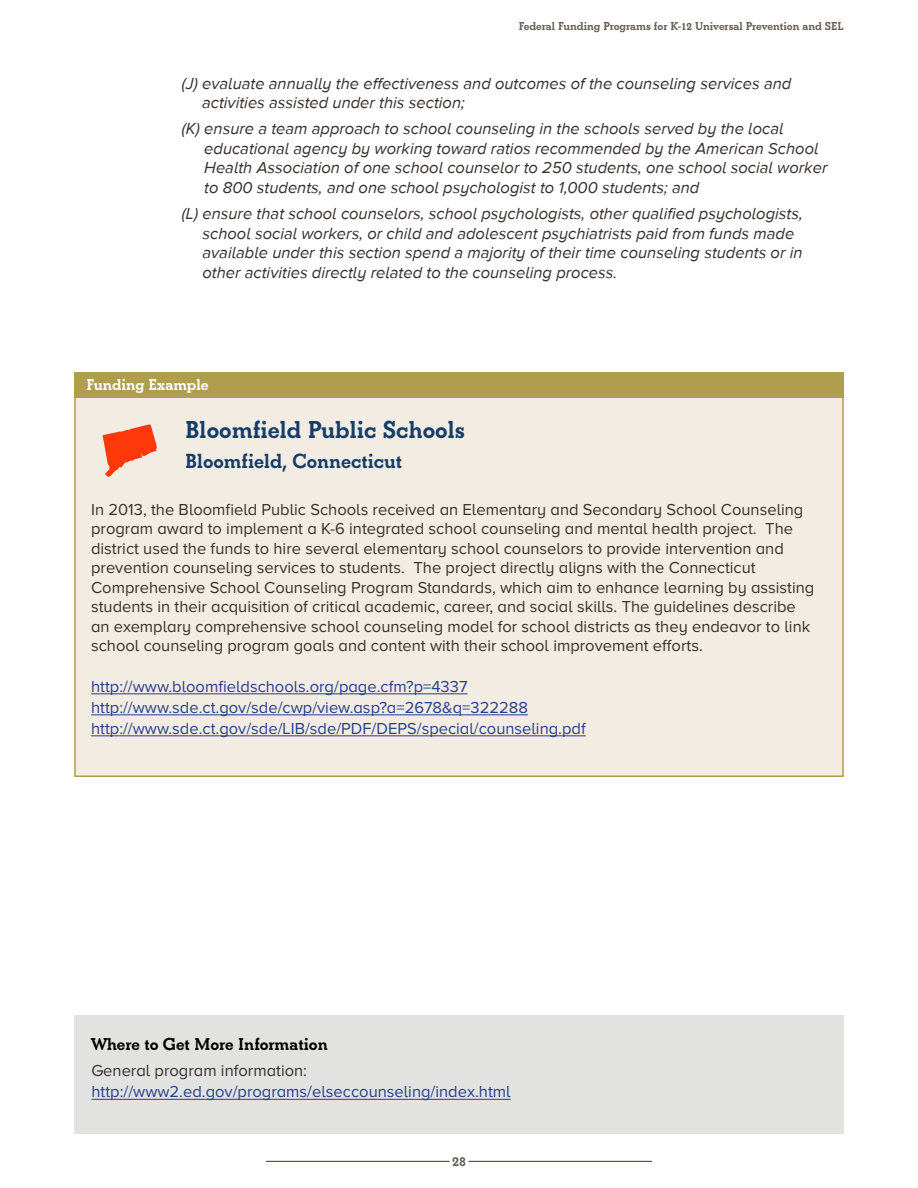
<style>
.page{position:relative;width:918px;height:1188px;background:#fff}
.page>*{position:absolute;margin:0;border:0;box-sizing:border-box;transform-origin:0 0}
.t1{font:700 25.5px "Beton EF";color:#143d69}
.t2{font:700 21.3px "Beton EF";color:#143d69}
.t3{font:700 18px "Beton EF";color:#000}
.t4{font:16.5px/19.5px "Proxima Nova A";color:#37312f}
.t5{font:italic 16.5px/19.5px "Proxima Nova A";color:#37312f}
.t6{font:16.5px "Proxima Nova A";color:#253f8e}
.t7{font:700 16.5px "Beton EF";color:#fff}
.t8{font:700 15px "Beton EF";color:#665c53}
.t9{font:700 12px "Beton EF";color:#665c53}
</style>
<div class="page">
<hr style="left:468px;top:1161px;width:184px;height:1px;background:#133e68">
<hr style="left:266px;top:1161px;width:184px;height:1px;background:#133e68">
<div style="left:74px;top:1016px;width:770px;height:118px;background:#e2e2e1"></div>
<hr style="left:92px;top:1099px;width:419px;height:1px;background:#253f8e">
<div style="left:74px;top:381px;width:770px;height:396px;background:#f3ece2;border:2px solid #b09e4f"></div>
<div style="left:74px;top:372px;width:770px;height:25px;background:#b09e4f"></div>
<hr style="left:91px;top:694px;width:377px;height:1px;background:#253f8e">
<hr style="left:91px;top:715px;width:437px;height:1px;background:#253f8e">
<hr style="left:91px;top:736px;width:495px;height:1px;background:#253f8e">
<svg style="left:103px;top:424px;width:54px;height:53px"></svg>
<p class="t9" style="left:519px;top:19px;width:327px">Federal Funding Programs for K-12 Universal Prevention and SEL</p>
<p class="t5" style="left:202px;top:73px;width:591px;text-indent:-20px">(J) evaluate annually the effectiveness and outcomes of the counseling services and activities assisted under this section;</p>
<p class="t5" style="left:204px;top:119px;width:625px;text-indent:-22px">(K) ensure a team approach to school counseling in the schools served by the local educational agency by working toward ratios recommended by the American School Health Association of one school counselor to 250 students, one school social worker to 800 students, and one school psychologist to 1,000 students; and</p>
<p class="t5" style="left:202px;top:204px;width:602px;text-indent:-21px">(L) ensure that school counselors, school psychologists, other qualified psychologists, school social workers, or child and adolescent psychiatrists paid from funds made available under this section spend a majority of their time counseling students or in other activities directly related to the counseling process.</p>
<p class="t7" style="left:86px;top:375px;width:124px">Funding Example</p>
<p class="t1" style="left:185px;top:415px;width:281px">Bloomfield Public Schools</p>
<p class="t2" style="left:185px;top:449px;width:218px">Bloomfield, Connecticut</p>
<p class="t4" style="left:91px;top:499px;width:725px">In 2013, the Bloomfield Public Schools received an Elementary and Secondary School Counseling program award to implement a K-6 integrated school counseling and mental health project. The district used the funds to hire several elementary school counselors to provide intervention and prevention counseling services to students. The project directly aligns with the Connecticut Comprehensive School Counseling Program Standards, which aim to enhance learning by assisting students in their acquisition of critical academic, career, and social skills. The guidelines describe an exemplary comprehensive school counseling model for school districts as they endeavor to link school counseling program goals and content with their school improvement efforts.</p>
<p class="t6" style="left:91px;top:677px;width:378px">http://www.bloomfieldschools.org/page.cfm?p=4337</p>
<p class="t6" style="left:91px;top:698px;width:438px">http://www.sde.ct.gov/sde/cwp/view.asp?a=2678&amp;q=322288</p>
<p class="t6" style="left:91px;top:719px;width:496px">http://www.sde.ct.gov/sde/LIB/sde/PDF/DEPS/special/counseling.pdf</p>
<p class="t3" style="left:92px;top:1033px;width:238px">Where to Get More Information</p>
<p class="t4" style="left:92px;top:1061px;width:217px">General program information:</p>
<p class="t6" style="left:92px;top:1082px;width:421px">http://www2.ed.gov/programs/elseccounseling/index.html</p>
<p class="t8" style="left:452px;top:1152px;width:15px">28</p>
</div>
